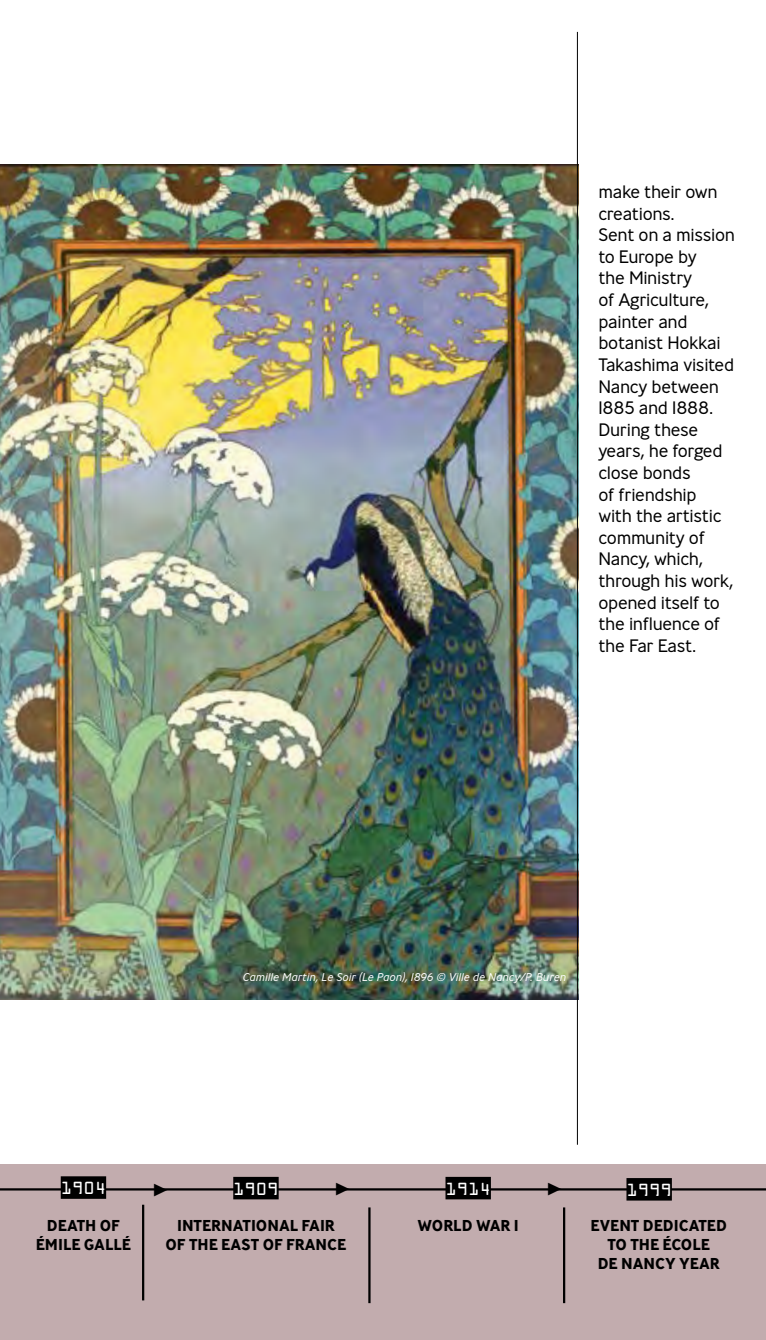
<style>
.page{position:relative;width:766px;height:1340px;background:#fff}
.page>*{position:absolute;margin:0;border:0;box-sizing:border-box;transform-origin:0 0}
.t1{font:27px "Minion Pro";color:#000}
.t2{font:300 18px/21.6px "Ministry";letter-spacing:-.02em;color:#000}
.t3{font:700 15.75px/18.9px "Ministry";color:#000;text-align:center}
.t4{font:15.75px "OCRA Std";color:#fff}
.t5{font:italic 300 11.25px "Ministry";color:#fff}
</style>
<div class="page">
<img style="left:0;top:165px;width:577px;height:834px">
<hr style="left:577px;top:32px;width:1px;height:1112px;background:#000">
<div style="left:0;top:1164px;width:765px;height:175px;background:#c2acae"></div>
<hr style="left:0;top:1188px;width:765px;height:2px;background:#000">
<hr style="left:563px;top:1207px;width:2px;height:96px;background:#000">
<hr style="left:368px;top:1207px;width:2px;height:96px;background:#000">
<div style="left:233px;top:1176px;width:45px;height:23px;background:#000"></div>
<div style="left:445px;top:1176px;width:46px;height:23px;background:#000"></div>
<div style="left:626px;top:1178px;width:45px;height:22px;background:#000"></div>
<div style="left:61px;top:1176px;width:45px;height:22px;background:#000"></div>
<hr style="left:142px;top:1204px;width:2px;height:96px;background:#000">
<p class="t2" style="left:598px;top:181px;width:138px">make their own creations.<br>Sent on a mission to Europe by<br>the Ministry<br>of Agriculture, painter and botanist Hokkai<br>Takashima visited<br>Nancy between<br>1885 and 1888.<br>During these years, he forged close bonds<br>of friendship<br>with the artistic community of<br>Nancy, which, through his work, opened itself to the influence of the Far East.</p>
<p class="t5" style="left:243px;top:969px;width:325px">Camille Martin, Le Soir (Le Paon), 1896 © Ville de Nancy/P. Buren</p>
<p class="t4" style="left:61px;top:1181px;width:47px">1904</p>
<p class="t3" style="left:36px;top:1215px;width:97px">DEATH OF<br>ÉMILE GALLÉ</p>
<p class="t4" style="left:233px;top:1181px;width:47px">1909</p>
<h1 class="t1" style="left:334px;top:1169px;width:18px">▶</h1>
<h1 class="t1" style="left:546px;top:1169px;width:18px">▶</h1>
<p class="t3" style="left:165px;top:1215px;width:182px">INTERNATIONAL FAIR<br>OF THE EAST OF FRANCE</p>
<p class="t4" style="left:445px;top:1181px;width:47px">1914</p>
<p class="t3" style="left:417px;top:1215px;width:103px">WORLD WAR I</p>
<h1 class="t1" style="left:152px;top:1170px;width:18px">▶</h1>
<p class="t4" style="left:626px;top:1183px;width:47px">1999</p>
<p class="t3" style="left:590px;top:1215px;width:138px">EVENT DEDICATED<br>TO THE ÉCOLE<br>DE NANCY YEAR</p>
</div>
